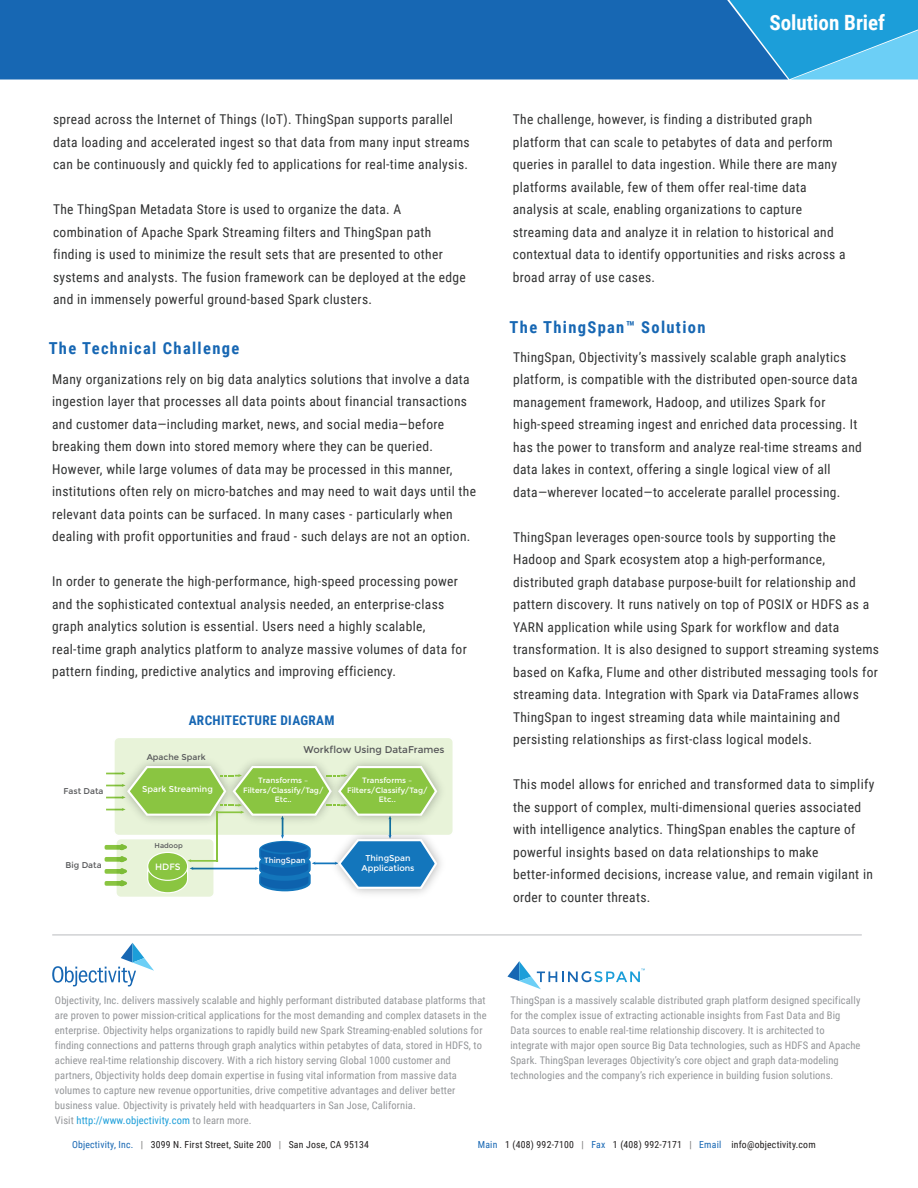
<style>
.page{position:relative;width:918px;height:1188px;background:#fff}
.page>*{position:absolute;margin:0;border:0;box-sizing:border-box;transform-origin:0 0}
.t1{font:700 21px "Roboto Condensed";color:#fff}
.t2{font:700 16.5px "Roboto Condensed";letter-spacing:.08em;color:#1767b3}
.t3{font:13.5px/22.5px "Roboto Condensed";letter-spacing:.025em;color:#313232}
.t4{font:700 13.35px "Roboto Condensed";letter-spacing:.025em;color:#1767b3}
.t5{font:10.5px/15px "Roboto Condensed";letter-spacing:.01em;color:#939598}
.t6{font:9.9px "Montserrat";color:#57585a}
.t7{font:9.75px "Roboto Condensed";letter-spacing:.02em;color:#211e1e}
.t8{font:9.15px "Montserrat";color:#fff}
.t9{font:8.4px/9.6px "Montserrat";color:#fff;text-align:center}
.t10{font:8.4px "Montserrat";color:#57585a}
.t11{font:7.8px/9.6px "Montserrat";color:#fff;text-align:center}
.t12{font:7.05px "Montserrat";color:#57585a}
.s1{color:#1c9ed9}
.s2{color:#1767b3}
.s3{color:#7a7978}
</style>
<div class="page">
<svg style="left:788px;top:0;width:130px;height:80px;background:#37aee2"></svg>
<div style="left:0;top:0;width:788px;height:80px;background:#1767b3"></div>
<div style="left:116px;top:839px;width:98px;height:59px;background:#e8f3d9;border-radius:5px"></div>
<div style="left:115px;top:838px;width:100px;height:60px;border:2px solid #fff;border-radius:5px"></div>
<div style="left:114px;top:737px;width:339px;height:99px;background:#e8f3d9;border-radius:5px"></div>
<div style="left:113px;top:736px;width:341px;height:101px;border:2px solid #fff;border-radius:5px"></div>
<img style="left:113px;top:752px;width:101px;height:13px">
<img style="left:361px;top:834px;width:90px;height:60px">
<svg style="left:104px;top:765px;width:335px;height:128px"></svg>
<hr style="left:216px;top:811px;width:2px;height:51px;background:#8ac541">
<hr style="left:52px;top:934px;width:810px;height:2px;background:#d1d2d4">
<svg style="left:52px;top:943px;width:102px;height:44px"></svg>
<svg style="left:507px;top:961px;width:138px;height:28px"></svg>
<p class="t3" style="left:53px;top:108px;width:418px">spread across the Internet of Things (IoT). ThingSpan supports parallel data loading and accelerated ingest so that data from many input streams can be continuously and quickly fed to applications for real-time analysis.</p>
<p class="t3" style="left:53px;top:198px;width:414px">The ThingSpan Metadata Store is used to organize the data. A combination of Apache Spark Streaming filters and ThingSpan path finding is used to minimize the result sets that are presented to other systems and analysts. The fusion framework can be deployed at the edge and in immensely powerful ground-based Spark clusters.</p>
<p class="t2" style="left:49px;top:337px;width:192px">The Technical Challenge</p>
<p class="t3" style="left:52px;top:367px;width:425px">Many organizations rely on big data analytics solutions that involve a data ingestion layer that processes all data points about financial transactions and customer data—including market, news, and social media—before breaking them down into stored memory where they can be queried.<br>However, while large volumes of data may be processed in this manner, institutions often rely on micro-batches and may need to wait days until the relevant data points can be surfaced. In many cases - particularly when dealing with profit opportunities and fraud - such delays are not an option.</p>
<p class="t3" style="left:52px;top:570px;width:416px">In order to generate the high-performance, high-speed processing power and the sophisticated contextual analysis needed, an enterprise-class graph analytics solution is essential. Users need a highly scalable, real-time graph analytics platform to analyze massive volumes of data for pattern finding, predictive analytics and improving efficiency.</p>
<p class="t4" style="left:189px;top:711px;width:147px">ARCHITECTURE DIAGRAM</p>
<p class="t10" style="left:64px;top:786px;width:41px">Fast Data</p>
<p class="t10" style="left:147px;top:753px;width:60px">Apache Spark</p>
<p class="t6" style="left:304px;top:744px;width:143px">Workflow Using DataFrames</p>
<p class="t9" style="left:142px;top:785px;width:72px">Spark Streaming</p>
<p class="t11" style="left:243px;top:776px;width:82px">Transforms –<br>Filters/Classify/Tag/<br>Etc..</p>
<p class="t11" style="left:347px;top:776px;width:82px">Transforms –<br>Filters/Classify/Tag/<br>Etc..</p>
<p class="t12" style="left:155px;top:842px;width:30px">Hadoop</p>
<p class="t10" style="left:66px;top:860px;width:38px">Big Data</p>
<p class="t8" style="left:155px;top:861px;width:27px">HDFS</p>
<p class="t11" style="left:264px;top:855px;width:43px">ThingSpan</p>
<p class="t9" style="left:362px;top:853px;width:55px">ThingSpan<br>Applications</p>
<h1 class="t1" style="left:769px;top:8px;width:117px">Solution Brief</h1>
<p class="t3" style="left:513px;top:107px;width:334px">The challenge, however, is finding a distributed graph platform that can scale to petabytes of data and perform queries in parallel to data ingestion. While there are many platforms available, few of them offer real-time data analysis at scale, enabling organizations to capture streaming data and analyze it in relation to historical and contextual data to identify opportunities and risks across a broad array of use cases.</p>
<p class="t2" style="left:510px;top:315px;width:197px">The ThingSpan™ Solution</p>
<p class="t3" style="left:513px;top:345px;width:350px">ThingSpan, Objectivity’s massively scalable graph analytics platform, is compatible with the distributed open-source data management framework, Hadoop, and utilizes Spark for high-speed streaming ingest and enriched data processing. It has the power to transform and analyze real-time streams and data lakes in context, offering a single logical view of all data—wherever located—to accelerate parallel processing.</p>
<p class="t3" style="left:513px;top:525px;width:367px">ThingSpan leverages open-source tools by supporting the Hadoop and Spark ecosystem atop a high-performance, distributed graph database purpose-built for relationship and pattern discovery. It runs natively on top of POSIX or HDFS as a YARN application while using Spark for workflow and data transformation. It is also designed to support streaming systems based on Kafka, Flume and other distributed messaging tools for streaming data. Integration with Spark via DataFrames allows ThingSpan to ingest streaming data while maintaining and persisting relationships as first-class logical models.</p>
<p class="t3" style="left:513px;top:773px;width:363px">This model allows for enriched and transformed data to simplify the support of complex, multi-dimensional queries associated with intelligence analytics. ThingSpan enables the capture of powerful insights based on data relationships to make better-informed decisions, increase value, and remain vigilant in order to counter threats.</p>
<p class="t5" style="left:55px;top:993px;width:433px">Objectivity, Inc. delivers massively scalable and highly performant distributed database platforms that are proven to power mission-critical applications for the most demanding and complex datasets in the enterprise. Objectivity helps organizations to rapidly build new Spark Streaming-enabled solutions for finding connections and patterns through graph analytics within petabytes of data, stored in HDFS, to achieve real-time relationship discovery. With a rich history serving Global 1000 customer and partners, Objectivity holds deep domain expertise in fusing vital information from massive data volumes to capture new revenue opportunities, drive competitive advantages and deliver better business value. Objectivity is privately held with headquarters in San Jose, California.<br>Visit <span class="s1">http://www.objectivity.com</span> to learn more.</p>
<p class="t5" style="left:510px;top:993px;width:352px">ThingSpan is a massively scalable distributed graph platform designed specifically for the complex issue of extracting actionable insights from Fast Data and Big Data sources to enable real-time relationship discovery. It is architected to integrate with major open source Big Data technologies, such as HDFS and Apache Spark. ThingSpan leverages Objectivity’s core object and graph data-modeling technologies and the company’s rich experience in building fusion solutions.</p>
<p class="t7" style="left:72px;top:1138px;width:298px"><span class="s2">Objectivity, Inc.</span> <span class="s3">|</span> 3099 N. First Street, Suite 200 <span class="s3">|</span> San Jose, CA 95134</p>
<p class="t7" style="left:478px;top:1137px;width:339px"><span class="s2">Main</span> 1 (408) 992-7100 <span class="s3">|</span> <span class="s2">Fax</span> 1 (408) 992-7171 <span class="s3">|</span> <span class="s2">Email</span> info@objectivity.com</p>
</div>
